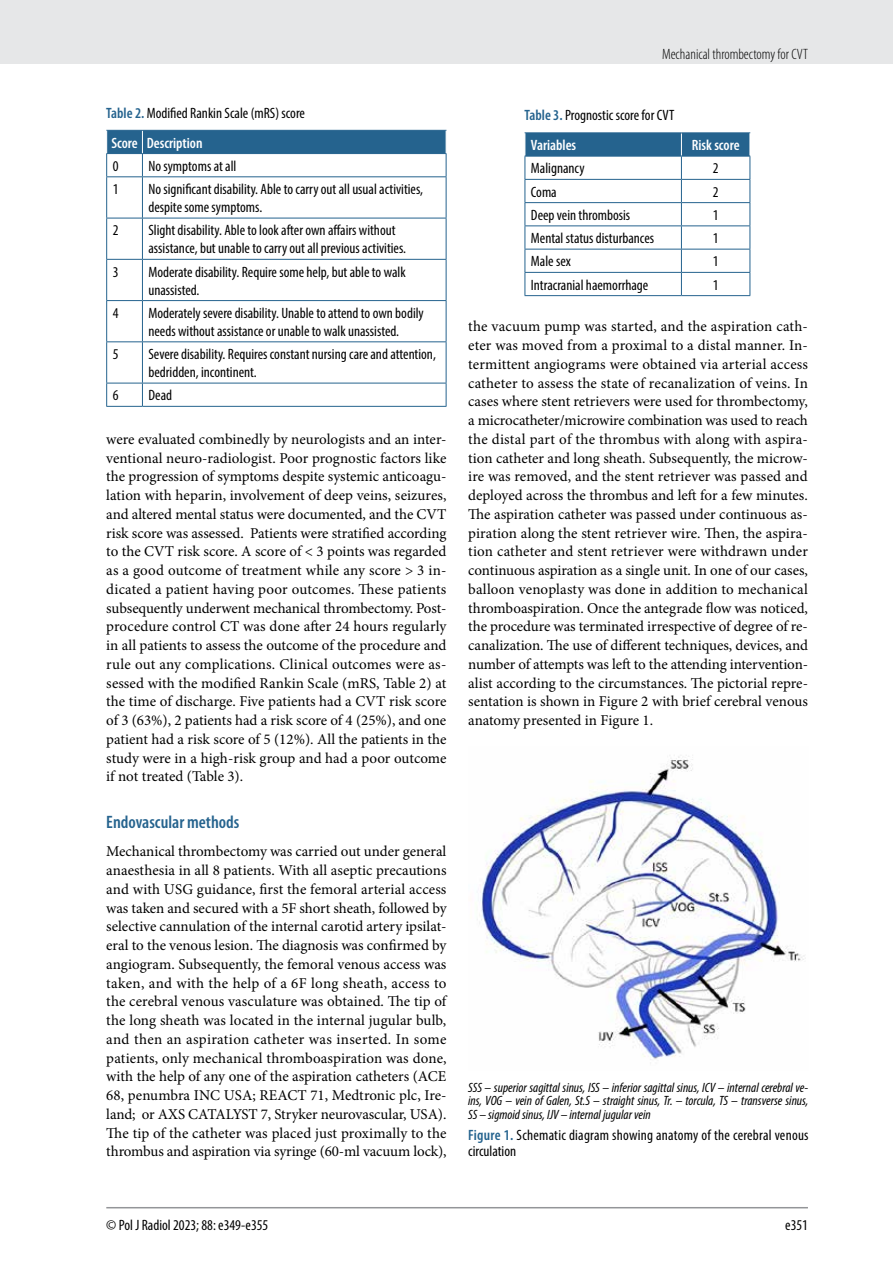
<style>
.page{position:relative;width:893px;height:1263px;background:#fff}
.page>*{position:absolute;margin:0;border:0;box-sizing:border-box;transform-origin:0 0}
.t1{font:600 condensed 18px "Myriad Pro";color:#25638e}
.t2{font:15px/18.8px "Minion Pro";letter-spacing:-.005em;color:#000;text-align:justify}
.t3{font:condensed 15px/18px "Myriad Pro";color:#000}
.t4{font:300 condensed 15px "Myriad Pro";color:#000}
.t5{font:600 condensed 15px "Myriad Pro";color:#fff}
.t6{font:italic condensed 13.5px/13.5px "Myriad Pro";color:#000;text-align:justify}
.s1{font-weight:600;color:#25638e}
.s2{font-weight:600;color:#fff}
</style>
<div class="page">
<div style="left:0;top:0;width:893px;height:64px;background:#e6e7e8"></div>
<hr style="left:106px;top:1207px;width:702px;height:1px;background:#939598">
<hr style="left:106px;top:176px;width:36px;height:1px;background:#25638e">
<hr style="left:142px;top:176px;width:304px;height:1px;background:#25638e">
<hr style="left:142px;top:177px;width:1px;height:41px;background:#25638e">
<hr style="left:106px;top:218px;width:36px;height:1px;background:#25638e">
<hr style="left:142px;top:218px;width:304px;height:1px;background:#25638e">
<hr style="left:142px;top:218px;width:1px;height:41px;background:#25638e">
<hr style="left:106px;top:259px;width:36px;height:1px;background:#25638e">
<hr style="left:142px;top:259px;width:304px;height:1px;background:#25638e">
<hr style="left:142px;top:260px;width:1px;height:40px;background:#25638e">
<hr style="left:106px;top:300px;width:36px;height:1px;background:#25638e">
<hr style="left:142px;top:300px;width:304px;height:1px;background:#25638e">
<hr style="left:142px;top:301px;width:1px;height:40px;background:#25638e">
<hr style="left:106px;top:341px;width:36px;height:1px;background:#25638e">
<hr style="left:142px;top:341px;width:304px;height:1px;background:#25638e">
<hr style="left:142px;top:342px;width:1px;height:41px;background:#25638e">
<hr style="left:106px;top:383px;width:36px;height:1px;background:#25638e">
<hr style="left:142px;top:383px;width:304px;height:1px;background:#25638e">
<svg style="left:142px;top:383px;width:1px;height:23px"></svg>
<hr style="left:106px;top:177px;width:1px;height:41px;background:#25638e">
<hr style="left:446px;top:177px;width:1px;height:41px;background:#25638e">
<hr style="left:106px;top:218px;width:1px;height:41px;background:#25638e">
<hr style="left:446px;top:218px;width:1px;height:41px;background:#25638e">
<hr style="left:106px;top:260px;width:1px;height:40px;background:#25638e">
<hr style="left:446px;top:260px;width:1px;height:40px;background:#25638e">
<hr style="left:106px;top:301px;width:1px;height:40px;background:#25638e">
<hr style="left:446px;top:301px;width:1px;height:40px;background:#25638e">
<hr style="left:106px;top:342px;width:1px;height:41px;background:#25638e">
<hr style="left:446px;top:342px;width:1px;height:41px;background:#25638e">
<svg style="left:106px;top:383px;width:1px;height:23px"></svg>
<svg style="left:446px;top:383px;width:1px;height:23px"></svg>
<hr style="left:106px;top:406px;width:36px;height:1px;background:#25638e">
<hr style="left:142px;top:406px;width:304px;height:1px;background:#25638e">
<svg style="left:106px;top:130px;width:341px;height:46px"></svg>
<img style="left:479px;top:756px;width:327px;height:304px">
<hr style="left:525px;top:132px;width:156px;height:1px;background:#25638e">
<hr style="left:681px;top:132px;width:69px;height:1px;background:#25638e">
<svg style="left:525px;top:133px;width:226px;height:162px"></svg>
<hr style="left:525px;top:295px;width:156px;height:1px;background:#25638e">
<hr style="left:681px;top:295px;width:69px;height:1px;background:#25638e">
<p class="t3" style="left:111px;top:97px;width:195px;line-height:30px;text-indent:-5px"><span class="s1">Table 2.</span> Modified Rankin Scale (mRS) score<br><span class="s2">Score Description</span></p>
<p class="t3" style="left:113px;top:157px;width:7px">0</p>
<p class="t3" style="left:148px;top:157px;width:89px">No symptoms at all</p>
<p class="t3" style="left:113px;top:180px;width:7px">1</p>
<p class="t3" style="left:148px;top:180px;width:276px">No significant disability. Able to carry out all usual activities, despite some symptoms.</p>
<p class="t3" style="left:113px;top:221px;width:7px">2</p>
<p class="t3" style="left:148px;top:221px;width:259px">Slight disability. Able to look after own affairs without assistance, but unable to carry out all previous activities.</p>
<p class="t3" style="left:113px;top:262px;width:7px">3</p>
<p class="t3" style="left:148px;top:262px;width:259px">Moderate disability. Require some help, but able to walk unassisted.</p>
<p class="t3" style="left:113px;top:304px;width:7px">4</p>
<p class="t3" style="left:148px;top:304px;width:277px">Moderately severe disability. Unable to attend to own bodily needs without assistance or unable to walk unassisted.</p>
<p class="t3" style="left:113px;top:345px;width:7px">5</p>
<p class="t3" style="left:148px;top:345px;width:289px">Severe disability. Requires constant nursing care and attention, bedridden, incontinent.</p>
<p class="t3" style="left:113px;top:386px;width:7px">6</p>
<p class="t3" style="left:148px;top:386px;width:25px">Dead</p>
<p class="t2" style="left:106px;top:430px;width:342px">were evaluated combinedly by neurologists and an inter&shy;ventional neuro-radiologist. Poor prognostic factors like the progression of symptoms despite systemic anticoagu&shy;lation with heparin, involvement of deep veins, seizures, and altered mental status were documented, and the CVT risk score was assessed. Patients were stratified according to the CVT risk score. A score of &lt; 3 points was regarded as a good outcome of treatment while any score &gt; 3 in&shy;dicated a patient having poor outcomes. These patients subsequently underwent mechanical thrombectomy. Post&shy;procedure control CT was done after 24 hours regularly in all patients to assess the outcome of the procedure and rule out any complications. Clinical outcomes were as&shy;sessed with the modified Rankin Scale (mRS, Table 2) at the time of discharge. Five patients had a CVT risk score of 3 (63%), 2 patients had a risk score of 4 (25%), and one patient had a risk score of 5 (12%). All the patients in the study were in a high-risk group and had a poor outcome if not treated (Table 3).</p>
<p class="t1" style="left:106px;top:811px;width:135px">Endovascular methods</p>
<p class="t2" style="left:106px;top:842px;width:342px">Mechanical thrombectomy was carried out under general anaesthesia in all 8 patients. With all aseptic precautions and with USG guidance, first the femoral arterial access was taken and secured with a 5F short sheath, followed by selective cannulation of the internal carotid artery ipsilat&shy;eral to the venous lesion. The diagnosis was confirmed by angiogram. Subsequently, the femoral venous access was taken, and with the help of a 6F long sheath, access to the cerebral venous vasculature was obtained. The tip of the long sheath was located in the internal jugular bulb, and then an aspiration catheter was inserted. In some patients, only mechanical thromboaspiration was done, with the help of any one of the aspiration catheters (ACE 68, penumbra INC USA; REACT 71, Medtronic plc, Ire&shy;land; or AXS CATALYST 7, Stryker neurovascular, USA).<br>The tip of the catheter was placed just proximally to the thrombus and aspiration via syringe (60-ml vacuum lock),</p>
<p class="t4" style="left:662px;top:45px;width:147px">Mechanical thrombectomy for CVT</p>
<p class="t3" style="left:531px;top:100px;width:145px;line-height:30px;text-indent:-6px"><span class="s1">Table 3.</span> Prognostic score for CVT<br><span class="s2">Variables</span></p>
<p class="t5" style="left:692px;top:136px;width:49px">Risk score</p>
<p class="t3" style="left:531px;top:159px;width:55px">Malignancy</p>
<p class="t3" style="left:713px;top:159px;width:7px">2</p>
<p class="t3" style="left:531px;top:182px;width:27px">Coma</p>
<p class="t3" style="left:713px;top:182px;width:7px">2</p>
<p class="t3" style="left:531px;top:206px;width:101px">Deep vein thrombosis</p>
<p class="t3" style="left:713px;top:206px;width:7px">1</p>
<p class="t3" style="left:531px;top:229px;width:125px">Mental status disturbances</p>
<p class="t3" style="left:713px;top:229px;width:7px">1</p>
<p class="t3" style="left:531px;top:252px;width:41px">Male sex</p>
<p class="t3" style="left:713px;top:252px;width:7px">1</p>
<p class="t3" style="left:531px;top:275px;width:119px">Intracranial haemorrhage</p>
<p class="t3" style="left:713px;top:275px;width:7px">1</p>
<p class="t2" style="left:468px;top:317px;width:341px">the vacuum pump was started, and the aspiration cath&shy;eter was moved from a proximal to a distal manner. In&shy;termittent angiograms were obtained via arterial access catheter to assess the state of recanalization of veins. In cases where stent retrievers were used for thrombectomy, a microcatheter/microwire combination was used to reach the distal part of the thrombus with along with aspira&shy;tion catheter and long sheath. Subsequently, the microw&shy;ire was removed, and the stent retriever was passed and deployed across the thrombus and left for a few minutes.<br>The aspiration catheter was passed under continuous as&shy;piration along the stent retriever wire. Then, the aspira&shy;tion catheter and stent retriever were withdrawn under continuous aspiration as a single unit. In one of our cases, balloon venoplasty was done in addition to mechanical thromboaspiration. Once the antegrade flow was noticed, the procedure was terminated irrespective of degree of re&shy;canalization. The use of different techniques, devices, and number of attempts was left to the attending intervention&shy;alist according to the circumstances. The pictorial repre&shy;sentation is shown in Figure 2 with brief cerebral venous anatomy presented in Figure 1.</p>
<p class="t6" style="left:468px;top:1080px;width:342px">SSS – superior sagittal sinus, ISS – inferior sagittal sinus, ICV – internal cerebral ve&shy;ins, VOG – vein of Galen, St.S – straight sinus, Tr. – torcula, TS – transverse sinus, SS – sigmoid sinus, IJV – internal jugular vein</p>
<p class="t3" style="left:468px;top:1126px;width:342px;line-height:16.5px"><span class="s1">Figure 1.</span> Schematic diagram showing anatomy of the cerebral venous circulation</p>
<p class="t3" style="left:106px;top:1216px;width:164px">© Pol J Radiol 2023; 88: e349-e355</p>
<p class="t3" style="left:785px;top:1216px;width:24px">e351</p>
</div>
